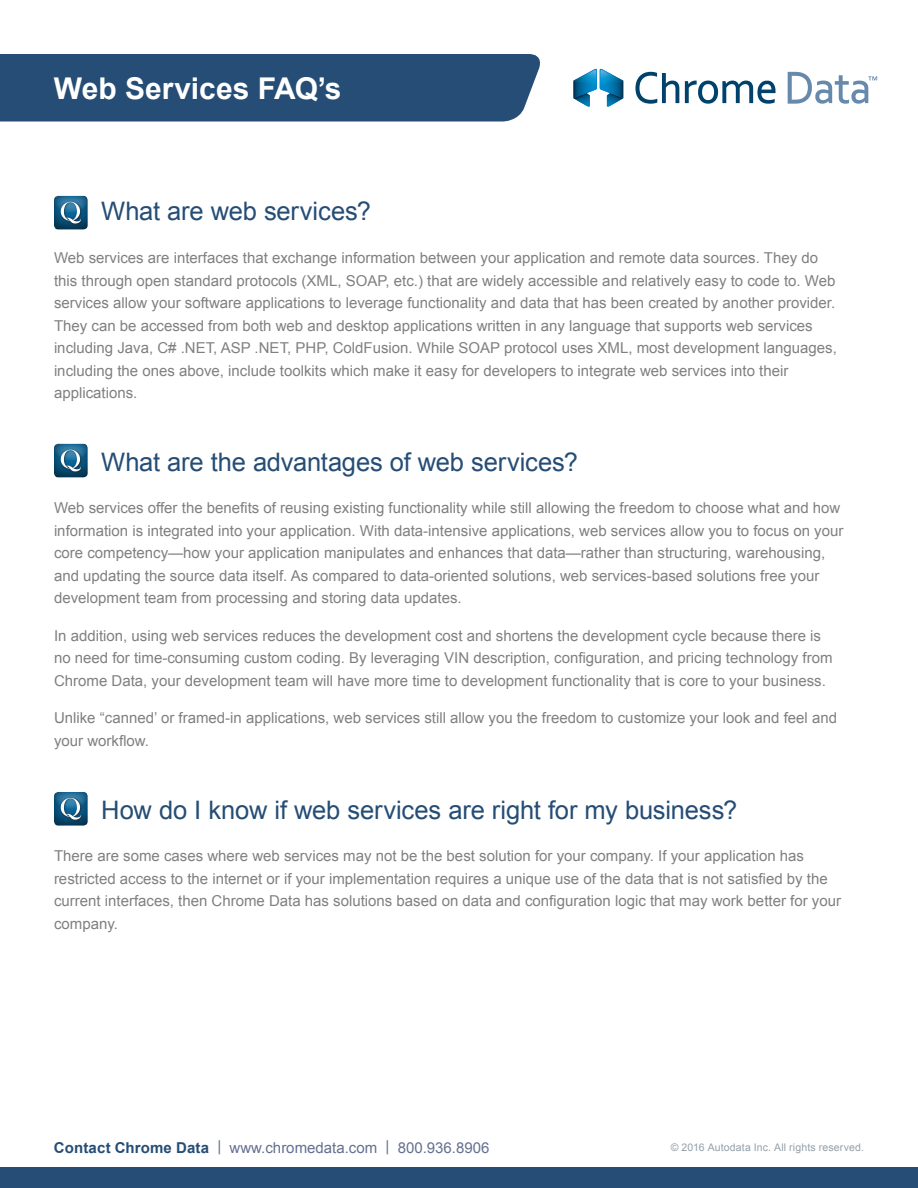
<style>
.page{position:relative;width:918px;height:1188px;background:#fff}
.page>*{position:absolute;margin:0;border:0;box-sizing:border-box;transform-origin:0 0}
.t1{font:700 30px "Arial";color:#fff}
.t2{font:25.5px "Arial";letter-spacing:-.005em;color:#254d75}
.t3{font:15px/22.5px "Arial";color:#808083}
.t4{font:15px "Arial";color:#647091}
.t5{font:10.5px "Arial";letter-spacing:.015em;color:#94a0a9}
.s1{font-weight:700;color:#254d75}
</style>
<div class="page">
<div style="left:0;top:54px;width:540px;height:68px;background:#254d75"></div>
<svg style="left:788px;top:72px;width:89px;height:32px"></svg>
<svg style="left:635px;top:72px;width:44px;height:32px"></svg>
<svg style="left:685px;top:80px;width:91px;height:24px"></svg>
<svg style="left:573px;top:69px;width:50px;height:38px"></svg>
<img style="left:600px;top:70px;width:23px;height:19px">
<div style="left:0;top:1168px;width:918px;height:20px;background:#254d75"></div>
<div style="left:53px;top:196px;width:37px;height:36px;background:#231f20;opacity:.75"></div>
<div style="left:59px;top:201px;width:25px;height:25px;background:#231f20;opacity:.75"></div>
<svg style="left:54px;top:196px;width:34px;height:28px"></svg>
<div style="left:53px;top:444px;width:37px;height:36px;background:#231f20;opacity:.75"></div>
<div style="left:59px;top:448px;width:25px;height:26px;background:#231f20;opacity:.75"></div>
<svg style="left:54px;top:444px;width:34px;height:27px"></svg>
<div style="left:53px;top:792px;width:37px;height:36px;background:#231f20;opacity:.75"></div>
<div style="left:59px;top:797px;width:25px;height:26px;background:#231f20;opacity:.75"></div>
<svg style="left:54px;top:792px;width:34px;height:28px"></svg>
<h1 class="t1" style="left:54px;top:68px;width:289px">Web Services FAQ’s</h1>
<h2 class="t2" style="left:101px;top:195px;width:271px">What are web services?</h2>
<p class="t3" style="left:54px;top:247px;width:784px">Web services are interfaces that exchange information between your application and remote data sources. They do this through open standard protocols (XML, SOAP, etc.) that are widely accessible and relatively easy to code to. Web services allow your software applications to leverage functionality and data that has been created by another provider.<br>They can be accessed from both web and desktop applications written in any language that supports web services including Java, C# .NET, ASP .NET, PHP, ColdFusion. While SOAP protocol uses XML, most development languages, including the ones above, include toolkits which make it easy for developers to integrate web services into their applications.</p>
<h2 class="t2" style="left:101px;top:445px;width:478px">What are the advantages of web services?</h2>
<p class="t3" style="left:54px;top:497px;width:791px">Web services offer the benefits of reusing existing functionality while still allowing the freedom to choose what and how information is integrated into your application. With data-intensive applications, web services allow you to focus on your core competency—how your application manipulates and enhances that data—rather than structuring, warehousing, and updating the source data itself. As compared to data-oriented solutions, web services-based solutions free your development team from processing and storing data updates.</p>
<p class="t3" style="left:54px;top:625px;width:780px">In addition, using web services reduces the development cost and shortens the development cycle because there is no need for time-consuming custom coding. By leveraging VIN description, configuration, and pricing technology from<br>Chrome Data, your development team will have more time to development functionality that is core to your business.</p>
<p class="t3" style="left:54px;top:707px;width:785px">Unlike “canned’ or framed-in applications, web services still allow you the freedom to customize your look and feel and your workflow.</p>
<h2 class="t2" style="left:101px;top:793px;width:638px">How do I know if web services are right for my business?</h2>
<p class="t3" style="left:54px;top:845px;width:789px">There are some cases where web services may not be the best solution for your company. If your application has restricted access to the internet or if your implementation requires a unique use of the data that is not satisfied by the current interfaces, then Chrome Data has solutions based on data and configuration logic that may work better for your company.</p>
<p class="t4" style="left:54px;top:1138px;width:437px"><span class="s1">Contact Chrome Data</span> | www.chromedata.com | 800.936.8906</p>
<p class="t5" style="left:671px;top:1141px;width:195px">© 2016 Autodata Inc. All rights reserved.</p>
</div>
